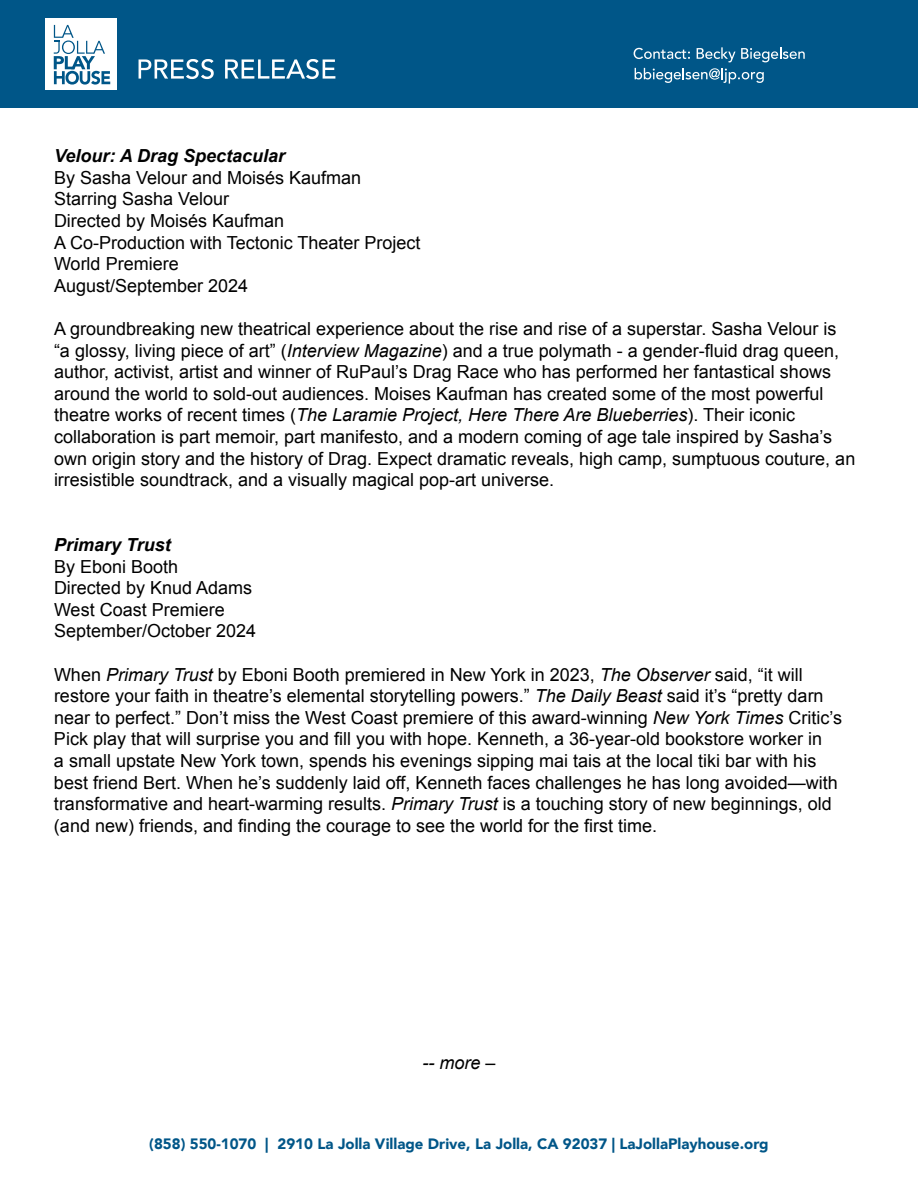
<style>
.page{position:relative;width:918px;height:1188px;background:#fff}
.page>*{position:absolute;margin:0;border:0;box-sizing:border-box;transform-origin:0 0}
.t1{font:18px/21.6px "Arial";color:#000}
.t2{font:italic 700 18px "Arial";color:#000}
.t3{font:italic 18px "Arial";color:#000}
.t4{font:900 15px "Avenir";color:#005688}
.s1{font-style:italic}
</style>
<div class="page">
<div style="left:0;top:0;width:918px;height:107px;background:#005688"></div>
<svg style="left:139px;top:59px;width:75px;height:20px"></svg>
<svg style="left:225px;top:59px;width:110px;height:20px"></svg>
<svg style="left:634px;top:48px;width:56px;height:11px"></svg>
<svg style="left:697px;top:47px;width:38px;height:15px"></svg>
<svg style="left:741px;top:47px;width:64px;height:15px"></svg>
<svg style="left:635px;top:68px;width:129px;height:16px"></svg>
<div style="left:45px;top:19px;width:72px;height:71px;background:#fff"></div>
<svg style="left:54px;top:25px;width:56px;height:60px"></svg>
<p class="t2" style="left:54px;top:144px;width:233px">Velour: A Drag Spectacular</p>
<p class="t1" style="left:54px;top:167px;width:368px">By Sasha Velour and Moisés Kaufman<br>Starring Sasha Velour<br>Directed by Moisés Kaufman<br>A Co-Production with Tectonic Theater Project<br>World Premiere<br>August/September 2024</p>
<p class="t1" style="left:54px;top:318px;width:803px">A groundbreaking new theatrical experience about the rise and rise of a superstar. Sasha Velour is “a glossy, living piece of art” (<span class="s1">Interview Magazine</span>) and a true polymath - a gender-fluid drag queen, author, activist, artist and winner of RuPaul’s Drag Race who has performed her fantastical shows around the world to sold-out audiences. Moises Kaufman has created some of the most powerful theatre works of recent times (<span class="s1">The Laramie Project, Here There Are Blueberries</span>). Their iconic collaboration is part memoir, part manifesto, and a modern coming of age tale inspired by Sasha’s own origin story and the history of Drag. Expect dramatic reveals, high camp, sumptuous couture, an irresistible soundtrack, and a visually magical pop-art universe.</p>
<p class="t2" style="left:54px;top:533px;width:118px">Primary Trust</p>
<p class="t1" style="left:54px;top:556px;width:204px">By Eboni Booth<br>Directed by Knud Adams<br>West Coast Premiere<br>September/October 2024</p>
<p class="t1" style="left:54px;top:664px;width:790px">When <span class="s1">Primary Trust</span> by Eboni Booth premiered in New York in 2023, <span class="s1">The Observer</span> said, “it will restore your faith in theatre’s elemental storytelling powers.” <span class="s1">The Daily Beast</span> said it’s “pretty darn near to perfect.” Don’t miss the West Coast premiere of this award-winning <span class="s1">New York Times</span> Critic’s Pick play that will surprise you and fill you with hope. Kenneth, a 36-year-old bookstore worker in<br>a small upstate New York town, spends his evenings sipping mai tais at the local tiki bar with his best friend Bert. When he’s suddenly laid off, Kenneth faces challenges he has long avoided—with transformative and heart-warming results. <span class="s1">Primary Trust</span> is a touching story of new beginnings, old (and new) friends, and finding the courage to see the world for the first time.</p>
<p class="t3" style="left:422px;top:1051px;width:75px">-- more –</p>
<p class="t4" style="left:149px;top:1131px;width:621px">(858) 550-1070 | 2910 La Jolla Village Drive, La Jolla, CA 92037 | LaJollaPlayhouse.org</p>
</div>
